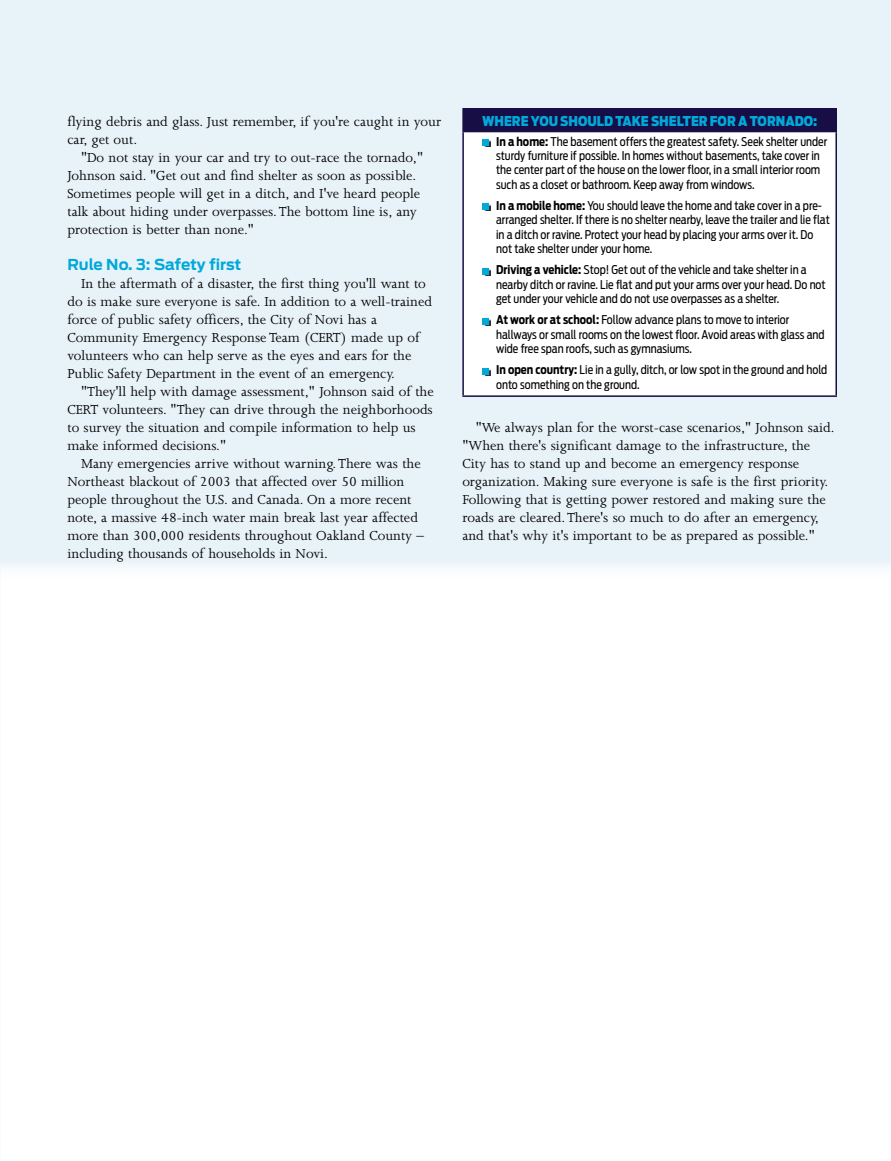
<style>
.page{position:relative;width:891px;height:1161px;background:#fff}
.page>*{position:absolute;margin:0;border:0;box-sizing:border-box;transform-origin:0 0}
.t1{font:15px/18px "Joanna MT Std";color:#000}
.t2{font:700 15px "Antenna";letter-spacing:-.01em;color:#00a9da}
.t3{font:900 13.5px "Antenna Cond";color:#00a9da}
.t4{font:12px/14.4px "Antenna Cond";color:#000;scale:.96 1}
.s1{font-weight:700}
</style>
<div class="page">
<div style="left:0;top:0;width:891px;height:580px;background:#e8f2f9"></div>
<div style="left:463px;top:109px;width:373px;height:23px;background:#160e44"></div>
<div style="left:463px;top:132px;width:373px;height:264px;background:#fff"></div>
<hr style="left:462px;top:108px;width:63px;height:2px;background:#160e44">
<hr style="left:462px;top:109px;width:2px;height:22px;background:#160e44">
<hr style="left:525px;top:108px;width:312px;height:2px;background:#160e44">
<svg style="left:836px;top:110px;width:1px;height:21px"></svg>
<hr style="left:462px;top:131px;width:63px;height:1px;background:#160e44">
<hr style="left:462px;top:132px;width:2px;height:263px;background:#160e44">
<hr style="left:525px;top:131px;width:312px;height:1px;background:#160e44">
<hr style="left:836px;top:132px;width:1px;height:263px;background:#160e44">
<hr style="left:462px;top:395px;width:63px;height:2px;background:#160e44">
<hr style="left:525px;top:395px;width:312px;height:2px;background:#160e44">
<div style="left:484px;top:140px;width:6px;height:7px;background:#000;opacity:.8"></div>
<div style="left:483px;top:139px;width:6px;height:7px;background:#00a9da"></div>
<svg style="left:483px;top:204px;width:7px;height:7px"></svg>
<div style="left:484px;top:269px;width:6px;height:7px;background:#00a9da"></div>
<div style="left:484px;top:319px;width:6px;height:7px;background:#00a9da"></div>
<div style="left:484px;top:369px;width:6px;height:7px;background:#00a9da"></div>
<p class="t1" style="left:68px;top:113px;width:375px">flying debris and glass. Just remember, if you're caught in your car, get out.</p>
<p class="t1" style="left:68px;top:149px;width:357px;text-indent:14px">"Do not stay in your car and try to out-race the tornado," Johnson said. "Get out and find shelter as soon as possible.<br>Sometimes people will get in a ditch, and I've heard people talk about hiding under overpasses. The bottom line is, any protection is better than none."</p>
<p class="t2" style="left:68px;top:256px;width:175px">Rule No. 3: Safety first</p>
<p class="t1" style="left:68px;top:275px;width:366px;text-indent:14px">In the aftermath of a disaster, the first thing you'll want to do is make sure everyone is safe. In addition to a well-trained force of public safety officers, the City of Novi has a Community Emergency Response Team (CERT) made up of volunteers who can help serve as the eyes and ears for the Public Safety Department in the event of an emergency.</p>
<p class="t1" style="left:68px;top:383px;width:368px;text-indent:14px">"They'll help with damage assessment," Johnson said of the CERT volunteers. "They can drive through the neighborhoods to survey the situation and compile information to help us make informed decisions."</p>
<p class="t1" style="left:68px;top:455px;width:358px;text-indent:14px">Many emergencies arrive without warning. There was the Northeast blackout of 2003 that affected over 50 million people throughout the U.S. and Canada. On a more recent note, a massive 48-inch water main break last year affected more than 300,000 residents throughout Oakland County – including thousands of households in Novi.</p>
<p class="t3" style="left:482px;top:113px;width:337px">WHERE YOU SHOULD TAKE SHELTER FOR A TORNADO:</p>
<p class="t4" style="left:496px;top:134px;width:346px"><span class="s1">In a home:</span> The basement offers the greatest safety. Seek shelter under sturdy furniture if possible. In homes without basements, take cover in the center part of the house on the lower floor, in a small interior room such as a closet or bathroom. Keep away from windows.</p>
<p class="t4" style="left:496px;top:198px;width:349px"><span class="s1">In a mobile home:</span> You should leave the home and take cover in a pre&shy;arranged shelter. If there is no shelter nearby, leave the trailer and lie flat in a ditch or ravine. Protect your head by placing your arms over it. Do not take shelter under your home.</p>
<p class="t4" style="left:496px;top:263px;width:345px"><span class="s1">Driving a vehicle:</span> Stop! Get out of the vehicle and take shelter in a nearby ditch or ravine. Lie flat and put your arms over your head. Do not get under your vehicle and do not use overpasses as a shelter.</p>
<p class="t4" style="left:496px;top:313px;width:344px"><span class="s1">At work or at school:</span> Follow advance plans to move to interior hallways or small rooms on the lowest floor. Avoid areas with glass and wide free span roofs, such as gymnasiums.</p>
<p class="t4" style="left:496px;top:363px;width:347px"><span class="s1">In open country:</span> Lie in a gully, ditch, or low spot in the ground and hold onto something on the ground.</p>
<p class="t1" style="left:462px;top:419px;width:374px;text-indent:13px">"We always plan for the worst-case scenarios," Johnson said. "When there's significant damage to the infrastructure, the City has to stand up and become an emergency response organization. Making sure everyone is safe is the first priority.<br>Following that is getting power restored and making sure the roads are cleared. There's so much to do after an emergency, and that's why it's important to be as prepared as possible."</p>
</div>
